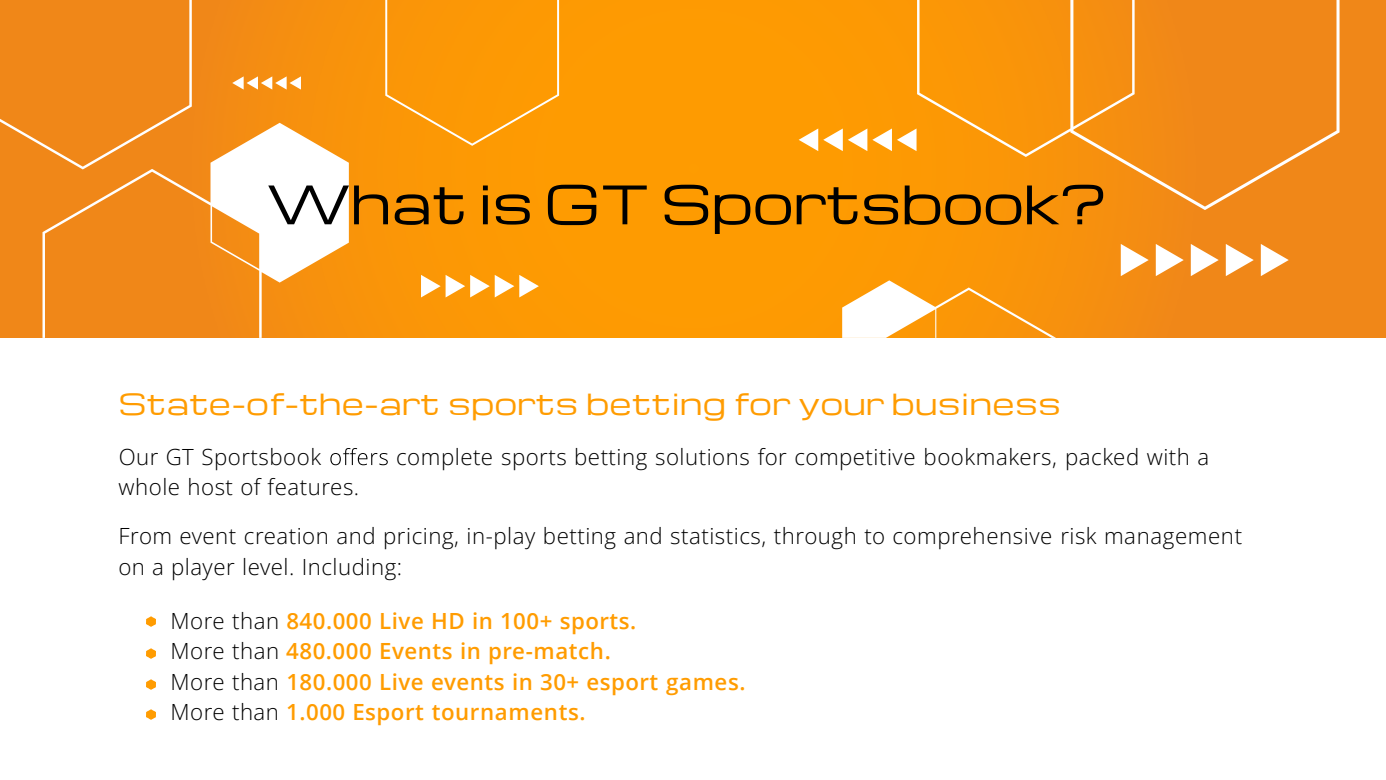
<style>
.page{position:relative;width:1386px;height:780px;background:#fff}
.page>*{position:absolute;margin:0;border:0;box-sizing:border-box;transform-origin:0 0}
.t1{font:51.62px "Michroma";letter-spacing:.005em;color:#000}
.t2{font:28.44px "Michroma";letter-spacing:.02em;color:#ff9c01}
.t3{font:300 22.22px/30.8px "Open Sans";letter-spacing:.025em;color:#000}
.t4{font:600 22.22px/30.5px "Open Sans";letter-spacing:.025em;color:#ff9c01}
.s1{font-weight:300;color:#000}
</style>
<div class="page">
<img style="left:0;top:0;width:1385px;height:337px">
<div style="left:0;top:0;width:192px;height:169px;background:#f08718"></div>
<svg style="left:232px;top:76px;width:69px;height:14px"></svg>
<svg style="left:42px;top:123px;width:307px;height:215px;fill:#f18818"></svg>
<svg style="left:421px;top:275px;width:118px;height:22px"></svg>
<div style="left:385px;top:0;width:174px;height:146px;background:#fc9804"></div>
<svg style="left:798px;top:128px;width:118px;height:23px"></svg>
<svg style="left:842px;top:280px;width:213px;height:58px"></svg>
<svg style="left:1120px;top:244px;width:28px;height:32px"></svg>
<svg style="left:1155px;top:244px;width:28px;height:32px"></svg>
<svg style="left:1190px;top:244px;width:28px;height:32px"></svg>
<svg style="left:1225px;top:244px;width:28px;height:32px"></svg>
<svg style="left:1260px;top:244px;width:28px;height:32px"></svg>
<svg style="left:917px;top:0;width:422px;height:210px;fill:#f58e13"></svg>
<svg style="left:330px;top:448px;width:58px;height:17px"></svg>
<svg style="left:146px;top:616px;width:9px;height:10px"></svg>
<svg style="left:146px;top:648px;width:9px;height:10px"></svg>
<svg style="left:146px;top:709px;width:9px;height:10px"></svg>
<svg style="left:146px;top:679px;width:9px;height:10px"></svg>
<h1 class="t1" style="left:266px;top:164px;width:841px">What is GT Sportsbook?</h1>
<p class="t2" style="left:119px;top:382px;width:943px">State-of-the-art sports betting for your business</p>
<p class="t3" style="left:119px;top:441px;width:204px">Our GT Sportsbook</p>
<p class="t3" style="left:396px;top:441px;width:814px">complete sports betting solutions for competitive bookmakers, packed with a</p>
<p class="t3" style="left:119px;top:471px;width:242px">whole host of features.</p>
<p class="t3" style="left:118px;top:520px;width:1125px">From event creation and pricing, in-play betting and statistics, through to comprehensive risk management on a player level. Including:</p>
<p class="t4" style="left:170px;top:604px;width:576px"><span class="s1">More than</span> 840.000 Live HD in 100+ sports.<br><span class="s1">More than</span> 480.000 Events in pre-match.<br><span class="s1">More than</span> 180.000 Live events in 30+ esport games.<br><span class="s1">More than</span> 1.000 Esport tournaments.</p>
</div>
